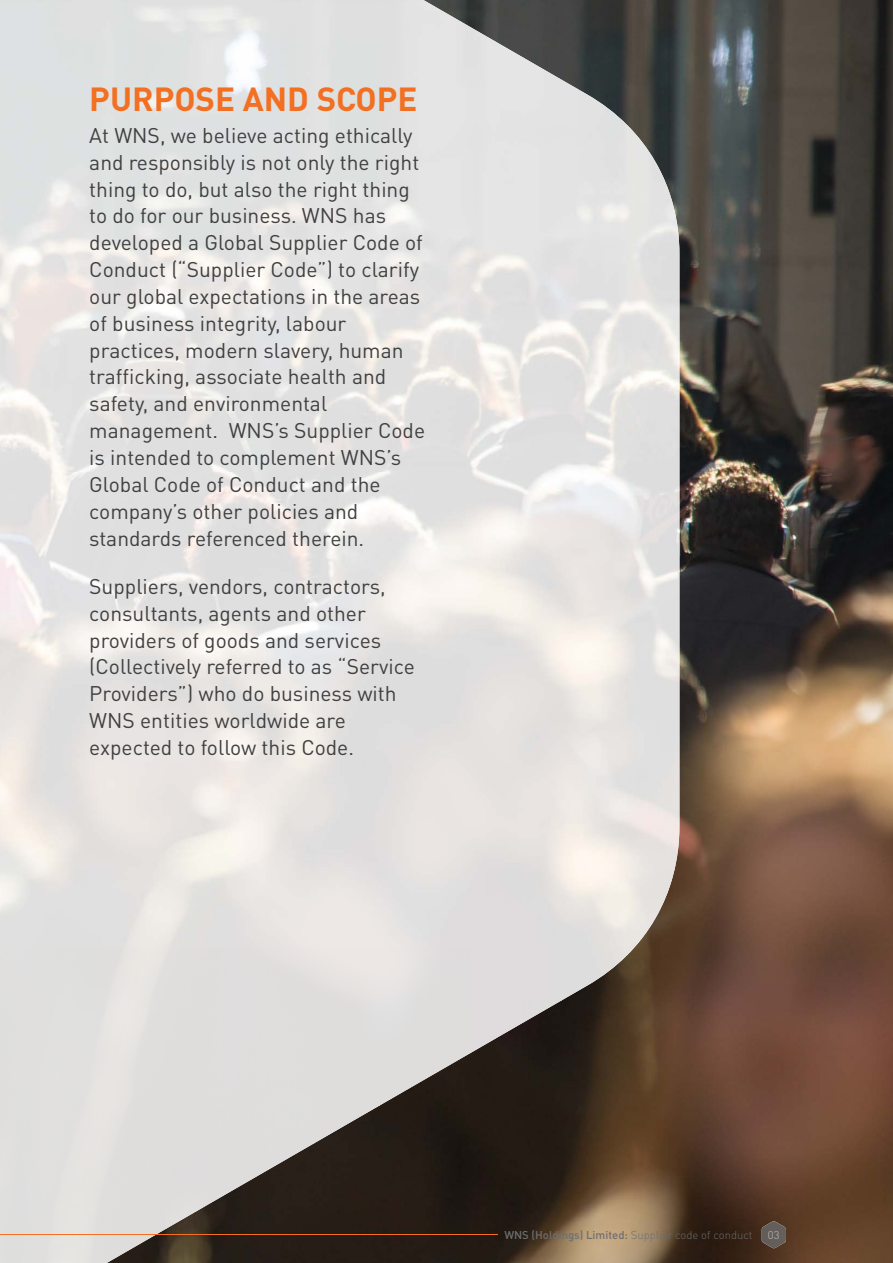
<style>
.page{position:relative;width:893px;height:1263px;background:#fff}
.page>*{position:absolute;margin:0;border:0;box-sizing:border-box;transform-origin:0 0}
.t1{font:700 33px "DIN Pro";color:#f36f21}
.t2{font:21px/26.8px "DIN Pro";color:#404041}
.t3{font:500 11.25px "DIN Pro";color:#6d6e70}
.t4{font:300 11.25px "DIN Pro";color:#bbbdc0}
.s1{font-weight:300}
</style>
<div class="page">
<img style="left:198px;top:0;width:695px;height:1263px">
<img style="left:0;top:0;width:471px;height:947px">
<img style="left:470px;top:27px;width:53px;height:1026px">
<img style="left:522px;top:57px;width:106px;height:944px">
<img style="left:627px;top:125px;width:52px;height:830px">
<img style="left:0;top:947px;width:314px;height:264px">
<img style="left:313px;top:947px;width:158px;height:159px">
<img style="left:522px;top:999px;width:41px;height:24px">
<img style="left:313px;top:1105px;width:67px;height:39px">
<img style="left:0;top:1210px;width:198px;height:53px">
<hr style="left:0;top:1234px;width:498px;height:1px;background:#f36f21">
<img style="left:762px;top:1221px;width:24px;height:27px">
<h1 class="t1" style="left:89px;top:86px;width:330px">PURPOSE AND SCOPE</h1>
<p class="t2" style="left:89px;top:124px;width:337px">At WNS, we believe acting ethically and responsibly is not only the right thing to do, but also the right thing to do for our business. WNS has developed a Global Supplier Code of Conduct (“Supplier Code”) to clarify our global expectations in the areas of business integrity, labour practices, modern slavery, human trafficking, associate health and safety, and environmental management. WNS’s Supplier Code is intended to complement WNS’s Global Code of Conduct and the company’s other policies and standards referenced therein.</p>
<p class="t2" style="left:89px;top:575px;width:327px">Suppliers, vendors, contractors, consultants, agents and other providers of goods and services (Collectively referred to as “Service<br>Providers”) who do business with<br>WNS entities worldwide are expected to follow this Code.</p>
<p class="t3" style="left:504px;top:1230px;width:250px">WNS (Holdings) Limited: <span class="s1">Supplier code of conduct</span></p>
<p class="t4" style="left:768px;top:1230px;width:13px">03</p>
</div>
